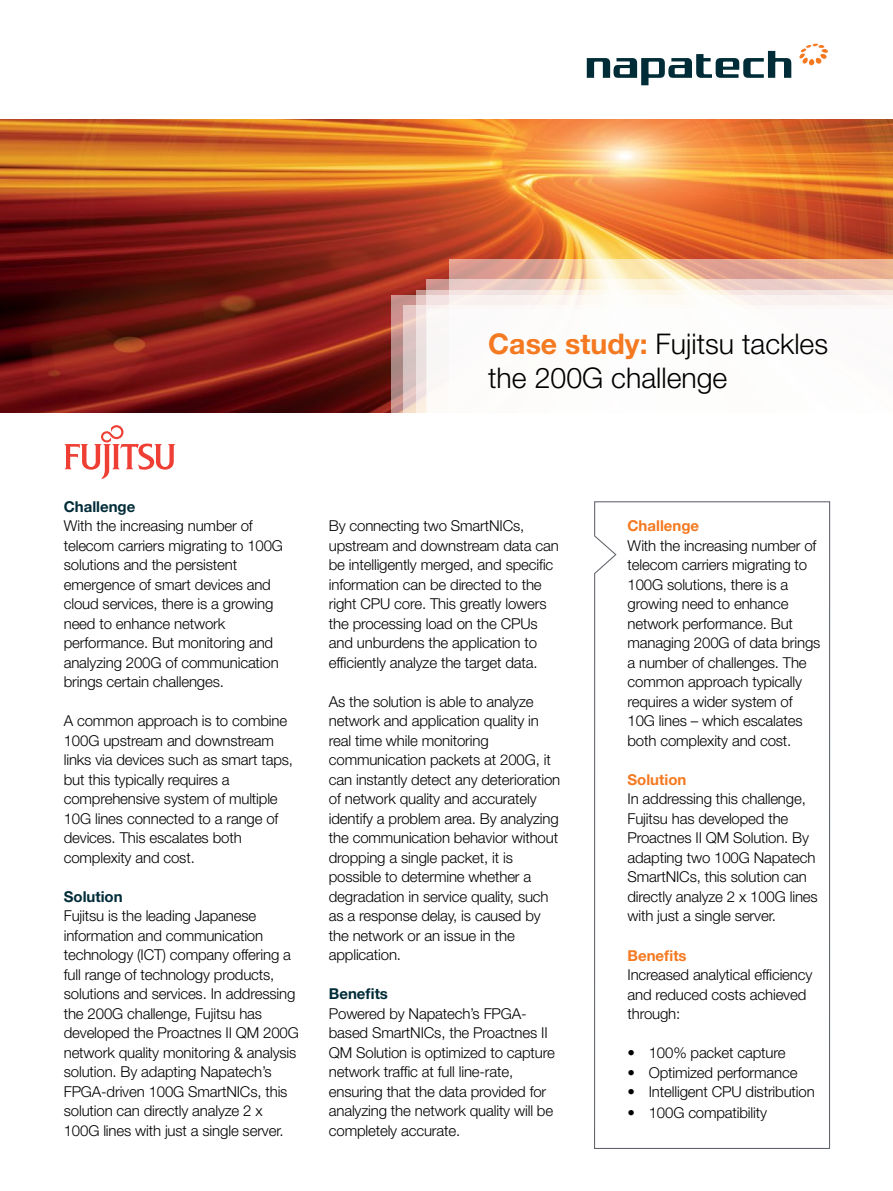
<style>
.page{position:relative;width:893px;height:1191px;background:#fff}
.page>*{position:absolute;margin:0;border:0;box-sizing:border-box;transform-origin:0 0}
.Citat-Rubrik{font:300 28.5px/34.2px "Helvetica Neue LT Std";color:#000}
.Brødtekst{font:300 15px/19.5px "Helvetica Neue LT Std";letter-spacing:-.01em;color:#000}
.t1{font:700 15px "Helvetica Neue LT Std";color:#002c38}
.Mellemrubrik{font:700 15px "Helvetica Neue LT Std";color:#f47920}
.s1{font-weight:700;color:#f47920}
</style>
<div class="page">
<img style="left:0;top:119px;width:893px;height:294px">
<svg style="left:391px;top:295px;width:35px;height:118px;background:#c0928d"></svg>
<svg style="left:594px;top:501px;width:237px;height:648px"></svg>
<svg style="left:403px;top:306px;width:46px;height:107px"></svg>
<svg style="left:449px;top:259px;width:444px;height:154px"></svg>
<svg style="left:64px;top:425px;width:111px;height:54px"></svg>
<svg style="left:587px;top:51px;width:204px;height:34px"></svg>
<svg style="left:799px;top:44px;width:29px;height:21px"></svg>
<p class="Citat-Rubrik" style="left:488px;top:326px;width:341px"><span class="s1">Case study:</span> Fujitsu tackles the 200G challenge</p>
<p class="t1" style="left:64px;top:497px;width:73px">Challenge</p>
<p class="Brødtekst" style="left:64px;top:516px;width:221px">With the increasing number of telecom carriers migrating to 100G solutions and the persistent emergence of smart devices and cloud services, there is a growing need to enhance network performance. But monitoring and analyzing 200G of communication brings certain challenges.</p>
<p class="Brødtekst" style="left:64px;top:711px;width:231px">A common approach is to combine<br>100G upstream and downstream links via devices such as smart taps, but this typically requires a comprehensive system of multiple<br>10G lines connected to a range of devices. This escalates both complexity and cost.</p>
<p class="t1" style="left:64px;top:887px;width:60px">Solution</p>
<p class="Brødtekst" style="left:64px;top:906px;width:237px">Fujitsu is the leading Japanese information and communication technology (ICT) company offering a full range of technology products, solutions and services. In addressing the 200G challenge, Fujitsu has developed the Proactnes II QM 200G network quality monitoring &amp; analysis solution. By adapting Napatech’s FPGA-driven 100G SmartNICs, this solution can directly analyze 2 x 100G lines with just a single server.</p>
<p class="Brødtekst" style="left:329px;top:516px;width:231px">By connecting two SmartNICs, upstream and downstream data can be intelligently merged, and specific information can be directed to the right CPU core. This greatly lowers the processing load on the CPUs and unburdens the application to efficiently analyze the target data.</p>
<p class="Brødtekst" style="left:329px;top:691px;width:233px">As the solution is able to analyze network and application quality in real time while monitoring communication packets at 200G, it can instantly detect any deterioration of network quality and accurately identify a problem area. By analyzing the communication behavior without dropping a single packet, it is possible to determine whether a degradation in service quality, such as a response delay, is caused by the network or an issue in the application.</p>
<p class="t1" style="left:329px;top:984px;width:61px">Benefits</p>
<p class="Brødtekst" style="left:329px;top:1003px;width:228px">Powered by Napatech’s FPGA&shy;based SmartNICs, the Proactnes II<br>QM Solution is optimized to capture network traffic at full line-rate, ensuring that the data provided for analyzing the network quality will be completely accurate.</p>
<p class="Mellemrubrik" style="left:627px;top:517px;width:73px">Challenge</p>
<p class="Brødtekst" style="left:627px;top:535px;width:194px">With the increasing number of telecom carriers migrating to<br>100G solutions, there is a growing need to enhance network performance. But managing 200G of data brings a number of challenges. The common approach typically requires a wider system of<br>10G lines – which escalates both complexity and cost.</p>
<p class="Mellemrubrik" style="left:627px;top:770px;width:60px">Solution</p>
<p class="Brødtekst" style="left:627px;top:789px;width:192px">In addressing this challenge,<br>Fujitsu has developed the<br>Proactnes II QM Solution. By adapting two 100G Napatech<br>SmartNICs, this solution can directly analyze 2 x 100G lines with just a single server.</p>
<p class="Mellemrubrik" style="left:627px;top:946px;width:61px">Benefits</p>
<p class="Brødtekst" style="left:627px;top:964px;width:186px">Increased analytical efficiency and reduced costs achieved through:</p>
<p class="Brødtekst" style="left:627px;top:1042px;width:160px">• 100% packet capture</p>
<p class="Brødtekst" style="left:627px;top:1062px;width:171px">• Optimized performance</p>
<p class="Brødtekst" style="left:627px;top:1081px;width:189px">• Intelligent CPU distribution</p>
<p class="Brødtekst" style="left:627px;top:1102px;width:141px">• 100G compatibility</p>
</div>
